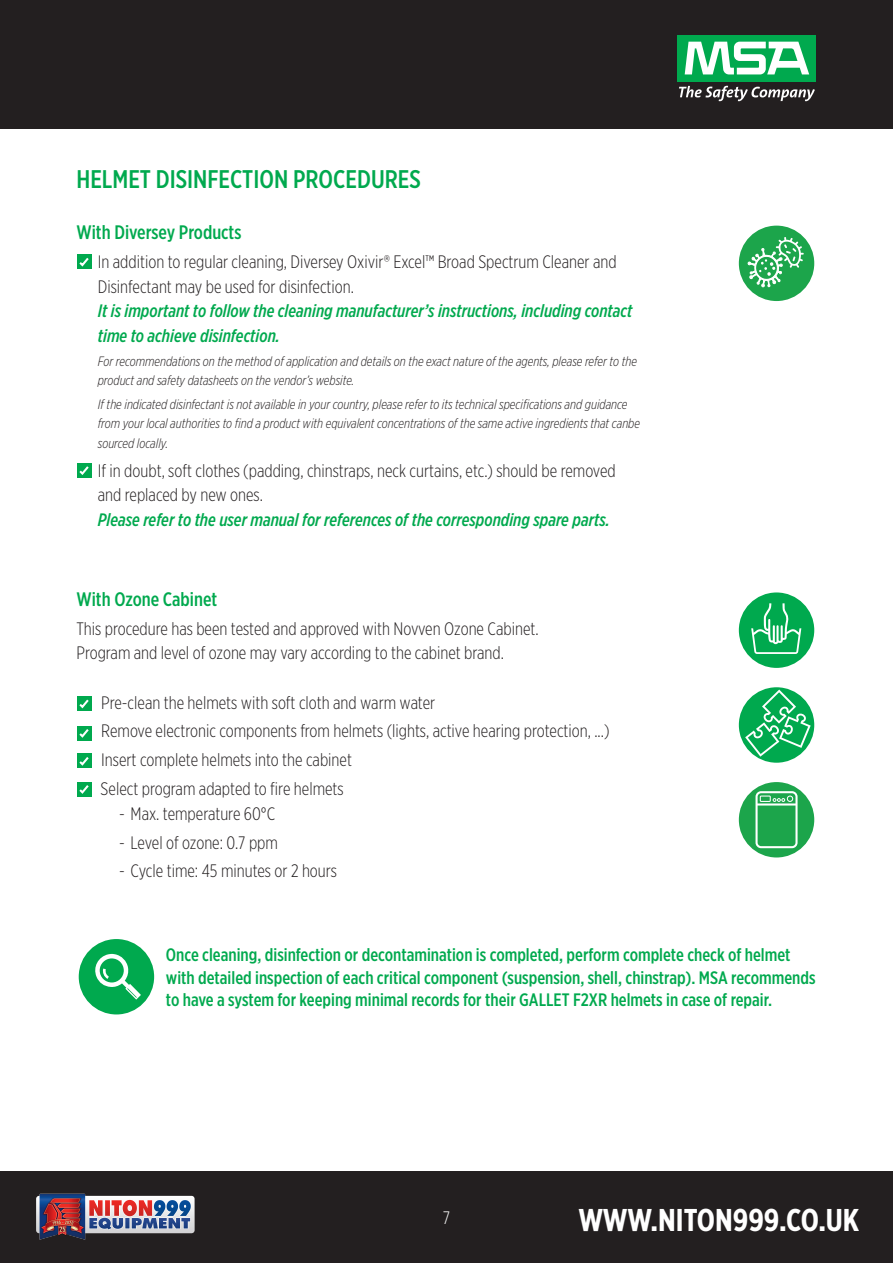
<style>
.page{position:relative;width:893px;height:1263px;background:#fff}
.page>*{position:absolute;margin:0;border:0;box-sizing:border-box;transform-origin:0 0}
.t1{font:700 31.5px "Gotham X Narrow";color:#fff}
.t2{font:500 25.5px "Gotham X Narrow";color:#00a94e}
.t3{font:500 19.5px "Gotham X Narrow";color:#00a94e}
.t4{font:300 18px/24.6px "Gotham X Narrow";color:#231f20}
.t5{font:500 18px/22.5px "Gotham X Narrow";color:#00a94e}
.t6{font:italic 500 18px/24.6px "Gotham X Narrow";color:#00a94e}
.t7{font:300 18px "Gotham X Narrow";color:#fff}
.t8{font:italic 300 13.5px/19.5px "Gotham X Narrow";color:#231f20}
</style>
<div class="page">
<div style="left:0;top:1171px;width:893px;height:92px;background:#231f20"></div>
<div style="left:0;top:0;width:893px;height:129px;background:#231f20"></div>
<div style="left:677px;top:35px;width:139px;height:46px;background:#00a94e"></div>
<svg style="left:685px;top:41px;width:124px;height:33px"></svg>
<svg style="left:679px;top:85px;width:136px;height:16px"></svg>
<div style="left:740px;top:227px;width:73px;height:73px;background:#1ca54b;border-radius:50%"></div>
<div style="left:739px;top:226px;width:75px;height:75px;border:2px solid #1ca54b;border-radius:50%"></div>
<svg style="left:748px;top:237px;width:56px;height:54px"></svg>
<div style="left:77px;top:254px;width:14px;height:15px;background:#00a94e"></div>
<svg style="left:79px;top:257px;width:10px;height:10px"></svg>
<div style="left:77px;top:463px;width:14px;height:15px;background:#00a94e"></div>
<svg style="left:79px;top:466px;width:10px;height:9px"></svg>
<div style="left:739px;top:687px;width:75px;height:76px;background:#00a94e;border-radius:50%"></div>
<svg style="left:745px;top:689px;width:66px;height:68px"></svg>
<div style="left:740px;top:783px;width:73px;height:73px;background:#1ca54b;border-radius:50%"></div>
<div style="left:739px;top:782px;width:75px;height:75px;border:2px solid #1ca54b;border-radius:50%"></div>
<div style="left:755px;top:791px;width:43px;height:57px;border:2px solid #fff;border-radius:5px"></div>
<div style="left:787px;top:795px;width:6px;height:7px;border:1px solid #fff;border-radius:50%"></div>
<div style="left:760px;top:795px;width:11px;height:7px;border:1px solid #fff"></div>
<hr style="left:757px;top:803px;width:40px;height:2px;background:#fff">
<svg style="left:773px;top:798px;width:12px;height:4px"></svg>
<div style="left:740px;top:593px;width:73px;height:74px;background:#00a94e;border-radius:50%"></div>
<div style="left:739px;top:592px;width:75px;height:76px;border:2px solid #00a94e;border-radius:50%"></div>
<svg style="left:751px;top:603px;width:50px;height:51px"></svg>
<div style="left:77px;top:696px;width:14px;height:15px;background:#00a94e"></div>
<svg style="left:79px;top:699px;width:10px;height:10px"></svg>
<div style="left:77px;top:726px;width:14px;height:14px;background:#00a94e"></div>
<svg style="left:79px;top:729px;width:10px;height:9px"></svg>
<div style="left:77px;top:754px;width:14px;height:14px;background:#00a94e"></div>
<svg style="left:79px;top:757px;width:10px;height:9px"></svg>
<div style="left:77px;top:782px;width:14px;height:14px;background:#00a94e"></div>
<svg style="left:79px;top:785px;width:10px;height:9px"></svg>
<div style="left:80px;top:940px;width:73px;height:73px;background:#00a94e;border-radius:50%"></div>
<div style="left:79px;top:939px;width:75px;height:75px;border:2px solid #00a94e;border-radius:50%"></div>
<svg style="left:95px;top:954px;width:46px;height:45px"></svg>
<img style="left:36px;top:1193px;width:159px;height:47px">
<h2 class="t2" style="left:77px;top:164px;width:346px">HELMET DISINFECTION PROCEDURES</h2>
<p class="t3" style="left:77px;top:220px;width:166px">With Diversey Products</p>
<p class="t4" style="left:98px;top:249px;width:520px">In addition to regular cleaning, Diversey Oxivir® Excel™ Broad Spectrum Cleaner and<br>Disinfectant may be used for disinfection.</p>
<p class="t6" style="left:98px;top:298px;width:536px">It is important to follow the cleaning manufacturer’s instructions, including contact time to achieve disinfection.</p>
<p class="t8" style="left:98px;top:351px;width:541px">For recommendations on the method of application and details on the exact nature of the agents, please refer to the product and safety datasheets on the vendor’s website.</p>
<p class="t8" style="left:98px;top:394px;width:544px">If the indicated disinfectant is not available in your country, please refer to its technical specifications and guidance from your local authorities to find a product with equivalent concentrations of the same active ingredients that canbe sourced locally.</p>
<p class="t4" style="left:98px;top:458px;width:519px">If in doubt, soft clothes (padding, chinstraps, neck curtains, etc.) should be removed and replaced by new ones.</p>
<p class="t6" style="left:98px;top:507px;width:513px">Please refer to the user manual for references of the corresponding spare parts.</p>
<p class="t3" style="left:77px;top:587px;width:142px">With Ozone Cabinet</p>
<p class="t4" style="left:77px;top:616px;width:464px">This procedure has been tested and approved with Novven Ozone Cabinet.<br>Program and level of ozone may vary according to the cabinet brand.</p>
<p class="t4" style="left:101px;top:687px;width:510px;line-height:28.8px">Pre-clean the helmets with soft cloth and warm water<br>Remove electronic components from helmets (lights, active hearing protection, ...)<br>Insert complete helmets into the cabinet<br>Select program adapted to fire helmets</p>
<p class="t4" style="left:119px;top:801px;width:158px">- Max. temperature 60°C</p>
<p class="t4" style="left:119px;top:830px;width:160px">- Level of ozone: 0.7 ppm</p>
<p class="t4" style="left:119px;top:858px;width:219px">- Cycle time: 45 minutes or 2 hours</p>
<p class="t5" style="left:166px;top:944px;width:651px">Once cleaning, disinfection or decontamination is completed, perform complete check of helmet with detailed inspection of each critical component (suspension, shell, chinstrap). MSA recommends to have a system for keeping minimal records for their GALLET F2XR helmets in case of repair.</p>
<p class="t7" style="left:443px;top:1207px;width:9px">7</p>
<h1 class="t1" style="left:578px;top:1200px;width:282px">WWW.NITON999.CO.UK</h1>
</div>
